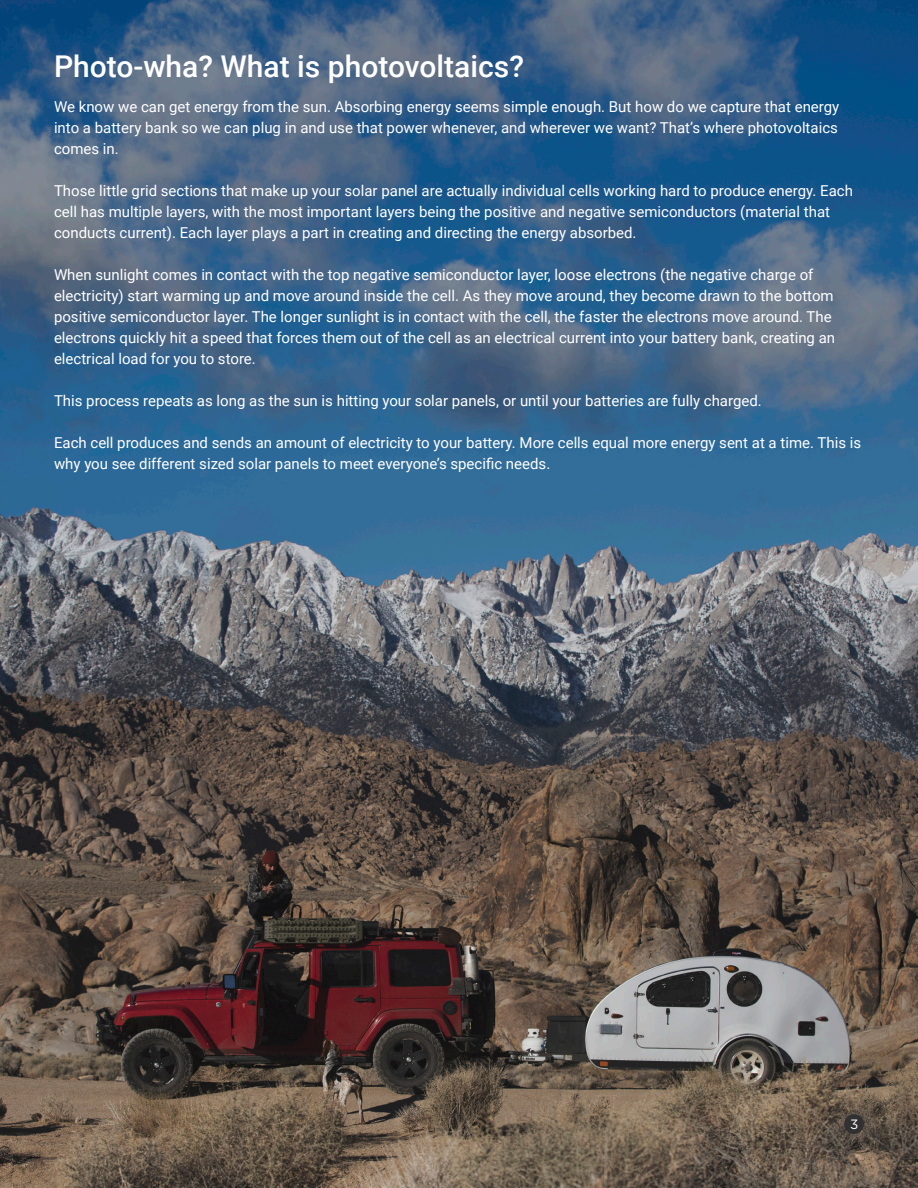
<style>
.page{position:relative;width:918px;height:1188px;background:#fff}
.page>*{position:absolute;margin:0;border:0;box-sizing:border-box;transform-origin:0 0}
.t1{font:500 30px "Roboto";color:#fff}
.t2{font:15px/21px "Roboto";color:#fff}
.t3{font:13.5px "Gotham";color:#fff}
</style>
<div class="page">
<img style="left:0;top:0;width:918px;height:1188px">
<div style="left:844px;top:1114px;width:20px;height:20px;background:#313131;border-radius:50%"></div>
<p class="t1" style="left:54px;top:45px;width:471px">Photo-wha? What is photovoltaics?</p>
<p class="t2" style="left:54px;top:96px;width:787px;text-align:justify">We know we can get energy from the sun. Absorbing energy seems simple enough. But how do we capture that energy into a battery bank so we can plug in and use that power whenever, and wherever we want? That’s where photovoltaics comes in.</p>
<p class="t2" style="left:54px;top:180px;width:800px">Those little grid sections that make up your solar panel are actually individual cells working hard to produce energy. Each cell has multiple layers, with the most important layers being the positive and negative semiconductors (material that conducts current). Each layer plays a part in creating and directing the energy absorbed.</p>
<p class="t2" style="left:54px;top:264px;width:783px">When sunlight comes in contact with the top negative semiconductor layer, loose electrons (the negative charge of electricity) start warming up and move around inside the cell. As they move around, they become drawn to the bottom positive semiconductor layer. The longer sunlight is in contact with the cell, the faster the electrons move around. The electrons quickly hit a speed that forces them out of the cell as an electrical current into your battery bank, creating an electrical load for you to store.</p>
<p class="t2" style="left:54px;top:390px;width:709px">This process repeats as long as the sun is hitting your solar panels, or until your batteries are fully charged.</p>
<p class="t2" style="left:54px;top:432px;width:809px">Each cell produces and sends an amount of electricity to your battery. More cells equal more energy sent at a time. This is why you see different sized solar panels to meet everyone’s specific needs.</p>
<p class="t3" style="left:850px;top:1116px;width:10px">3</p>
</div>
